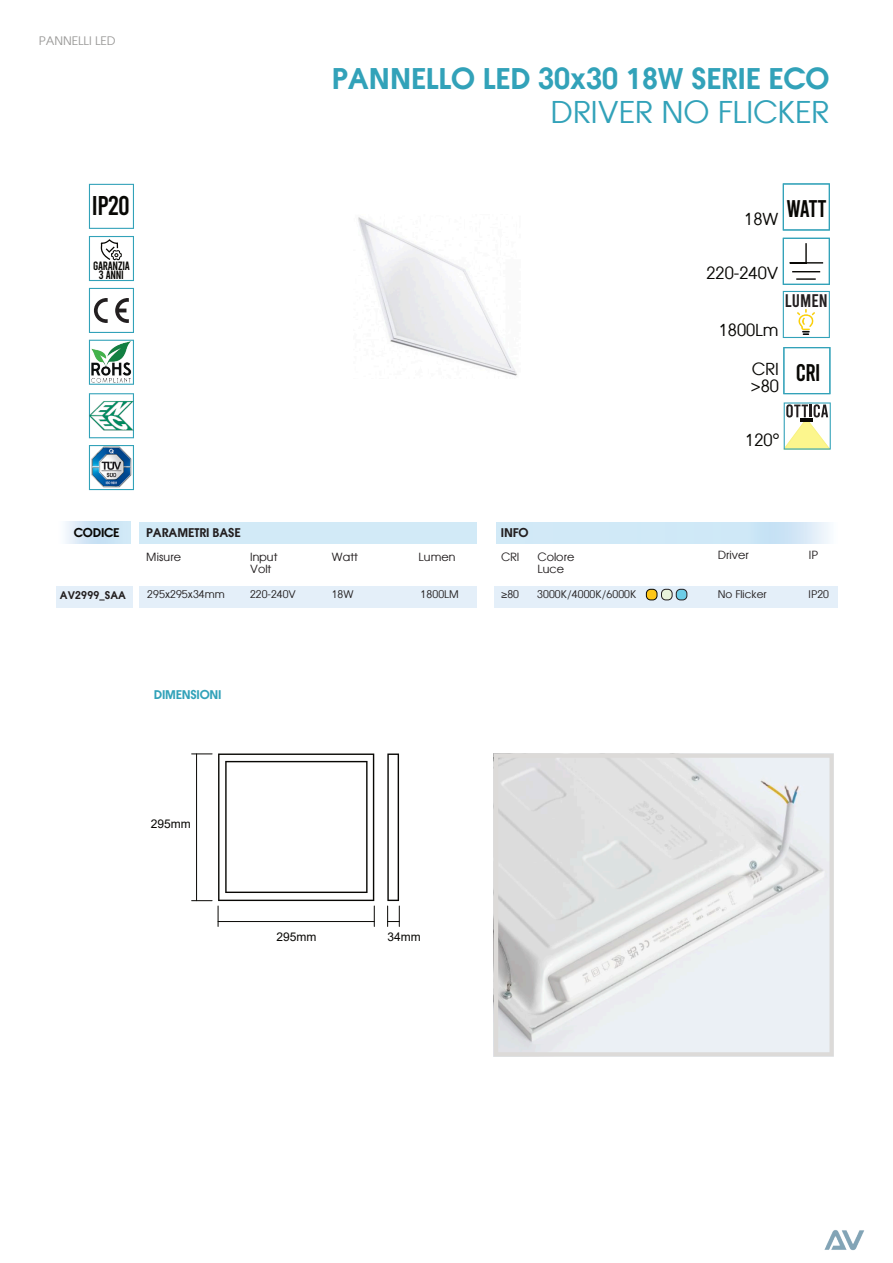
<style>
.page{position:relative;width:893px;height:1263px;background:#fff}
.page>*{position:absolute;margin:0;border:0;box-sizing:border-box;transform-origin:0 0}
.t1{font:30px "Atlanta";color:#32a2b9}
.t2{font:600 28.5px "Atlanta";color:#32a2b9}
.t3{font:27px "Bebas";color:#080704}
.t4{font:24px "Bebas";letter-spacing:-.02em;color:#080704}
.t5{font:18.15px "Bebas";color:#231f20;scale:1.04 1}
.t6{font:16.5px/16.5px "Atlanta";color:#080704}
.t7{font:600 12px "Atlanta";letter-spacing:-.005em;color:#231f20}
.t8{font:12px "Arial";color:#080704}
.t9{font:12px/9px "Bebas";letter-spacing:-.02em;color:#080704;text-align:center}
.t10{font:600 12px "Atlanta";letter-spacing:-.015em;color:#32a2b9}
.t11{font:600 12px "Atlanta";letter-spacing:-.015em;color:#080704}
.t12{font:11.7px "Atlanta";color:#9a9998}
.t13{font:11.25px/12px "Atlanta";color:#231f20}
.t14{font:10.5px "Atlanta";letter-spacing:.01em;color:#231f20}
.t15{font:600 10.5px "Atlanta";letter-spacing:.015em;color:#231f20}
</style>
<div class="page">
<svg style="left:783px;top:291px;width:47px;height:47px"></svg>
<svg style="left:783px;top:238px;width:47px;height:47px"></svg>
<svg style="left:783px;top:183px;width:47px;height:47px"></svg>
<svg style="left:89px;top:184px;width:45px;height:45px"></svg>
<svg style="left:89px;top:288px;width:45px;height:45px"></svg>
<svg style="left:89px;top:236px;width:45px;height:45px"></svg>
<svg style="left:89px;top:340px;width:45px;height:45px"></svg>
<svg style="left:89px;top:393px;width:45px;height:45px"></svg>
<img style="left:90px;top:394px;width:43px;height:43px">
<svg style="left:89px;top:445px;width:45px;height:45px"></svg>
<svg style="left:783px;top:402px;width:48px;height:48px"></svg>
<svg style="left:783px;top:347px;width:47px;height:47px"></svg>
<div style="left:56px;top:586px;width:77px;height:21px;background:#e4eff9"></div>
<div style="left:140px;top:522px;width:337px;height:21px;background:#d2eaf7"></div>
<div style="left:495px;top:586px;width:343px;height:21px;background:#e4eff9"></div>
<div style="left:139px;top:586px;width:337px;height:21px;background:#e4eff9"></div>
<svg style="left:218px;top:753px;width:157px;height:173px"></svg>
<hr style="left:218px;top:921px;width:156px;height:1px;background:#080704">
<svg style="left:192px;top:753px;width:20px;height:1px"></svg>
<svg style="left:192px;top:900px;width:20px;height:1px"></svg>
<hr style="left:196px;top:754px;width:1px;height:147px;background:#080704">
<svg style="left:387px;top:753px;width:13px;height:173px"></svg>
<div style="left:646px;top:589px;width:11px;height:11px;background:#fec718;border:1px solid #080704;border-radius:4px"></div>
<div style="left:661px;top:589px;width:11px;height:11px;background:#e7f2da;border:1px solid #231f20;border-radius:4px"></div>
<div style="left:676px;top:589px;width:11px;height:11px;background:#6ccde7;border:1px solid #231f20;border-radius:4px"></div>
<img style="left:358px;top:217px;width:159px;height:159px">
<img style="left:824px;top:1230px;width:41px;height:21px">
<svg style="left:494px;top:753px;width:340px;height:303px;background:#e2e4e5"></svg>
<p class="t12" style="left:39px;top:36px;width:78px">PANNELLI LED</p>
<h2 class="t2" style="left:332px;top:68px;width:499px">PANNELLO LED 30x30 18W SERIE ECO</h2>
<h1 class="t1" style="left:550px;top:101px;width:281px">DRIVER NO FLICKER</h1>
<h3 class="t3" style="left:92px;top:188px;width:40px">IP20</h3>
<h3 class="t4" style="left:787px;top:193px;width:42px">WATT</h3>
<h3 class="t6" style="left:744px;top:212px;width:36px">18W</h3>
<p class="t9" style="left:93px;top:261px;width:38px">GARANZIA<br>3 ANNI</p>
<h3 class="t6" style="left:706px;top:266px;width:73px">220-240V</h3>
<h3 class="t6" style="left:719px;top:324px;width:61px">1800Lm</h3>
<h3 class="t5" style="left:785px;top:289px;width:43px">LUMEN</h3>
<h3 class="t6" style="left:751px;top:362px;width:30px">CRI &gt;80</h3>
<h3 class="t4" style="left:796px;top:357px;width:26px">CRI</h3>
<h3 class="t6" style="left:745px;top:433px;width:36px">120°</h3>
<p class="t11" style="left:74px;top:528px;width:47px">CODICE</p>
<p class="t7" style="left:146px;top:528px;width:96px">PARAMETRI BASE</p>
<p class="t13" style="left:146px;top:552px;width:37px">Misure</p>
<p class="t7" style="left:501px;top:528px;width:29px">INFO</p>
<p class="t13" style="left:419px;top:552px;width:38px">Lumen</p>
<p class="t13" style="left:718px;top:550px;width:32px">Driver</p>
<p class="t13" style="left:250px;top:552px;width:29px">Input<br>Volt</p>
<p class="t13" style="left:332px;top:552px;width:28px">Watt</p>
<p class="t13" style="left:501px;top:552px;width:20px">CRI</p>
<p class="t13" style="left:538px;top:552px;width:38px">Colore<br>Luce</p>
<p class="t13" style="left:809px;top:550px;width:11px">IP</p>
<p class="t14" style="left:147px;top:590px;width:79px">295x295x34mm</p>
<p class="t15" style="left:60px;top:591px;width:68px">AV2999_SAA</p>
<p class="t14" style="left:250px;top:590px;width:47px">220-240V</p>
<p class="t14" style="left:332px;top:590px;width:23px">18W</p>
<p class="t14" style="left:421px;top:590px;width:40px">1800LM</p>
<p class="t14" style="left:501px;top:590px;width:19px">≥80</p>
<p class="t14" style="left:537px;top:590px;width:101px">3000K/4000K/6000K</p>
<p class="t14" style="left:718px;top:590px;width:50px">No Flicker</p>
<p class="t14" style="left:809px;top:590px;width:22px">IP20</p>
<p class="t10" style="left:154px;top:690px;width:69px">DIMENSIONI</p>
<p class="t8" style="left:151px;top:820px;width:42px">295mm</p>
<p class="t8" style="left:276px;top:932px;width:42px">295mm</p>
<p class="t8" style="left:387px;top:932px;width:35px">34mm</p>
</div>
